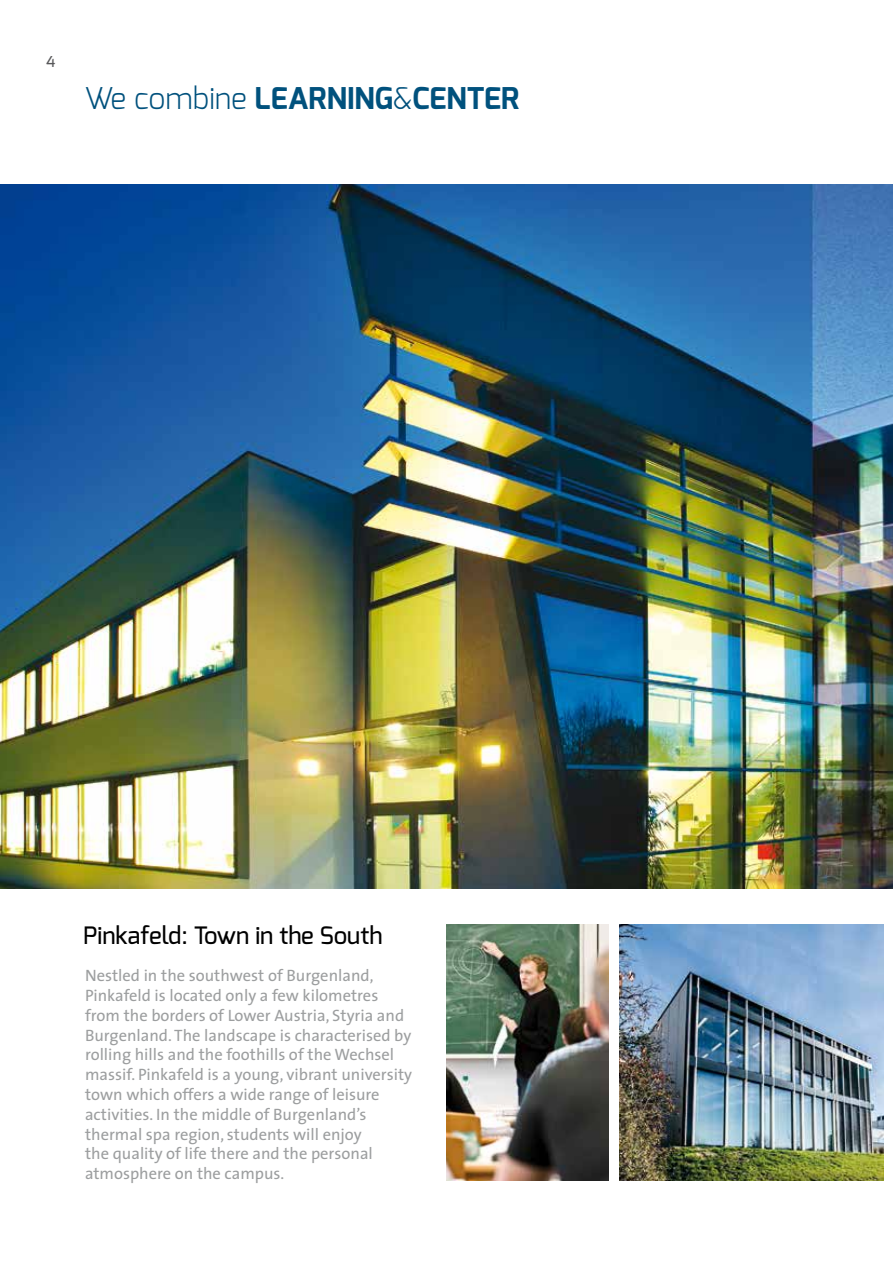
<style>
.page{position:relative;width:893px;height:1263px;background:#fff}
.page>*{position:absolute;margin:0;border:0;box-sizing:border-box;transform-origin:0 0}
.t1{font:700 30px "Exo";color:#00517d}
.t2{font:500 24px "Exo";color:#000}
.t3{font:16.5px/19.8px "The Sans";color:#9c9e9f}
.t4{font:500 15px "Exo";color:#58585a}
.s1{font-weight:300}
</style>
<div class="page">
<img style="left:0;top:185px;width:893px;height:704px">
<img style="left:446px;top:925px;width:162px;height:255px">
<img style="left:619px;top:925px;width:264px;height:255px">
<p class="t4" style="left:46px;top:52px;width:11px">4</p>
<h1 class="t1" style="left:84px;top:79px;width:436px"><span class="s1">We combine</span> LEARNING<span class="s1">&amp;</span>CENTER</h1>
<h2 class="t2" style="left:83px;top:920px;width:301px">Pinkafeld: Town in the South</h2>
<p class="t3" style="left:85px;top:965px;width:329px">Nestled in the southwest of Burgenland, Pinkafeld is located only a few kilometres from the borders of Lower Austria, Styria and Burgenland. The landscape is characterised by rolling hills and the foothills of the Wechsel massif. Pinkafeld is a young, vibrant university town which offers a wide range of leisure activities. In the middle of Burgenland’s thermal spa region, students will enjoy<br>the quality of life there and the personal atmosphere on the campus.</p>
</div>
